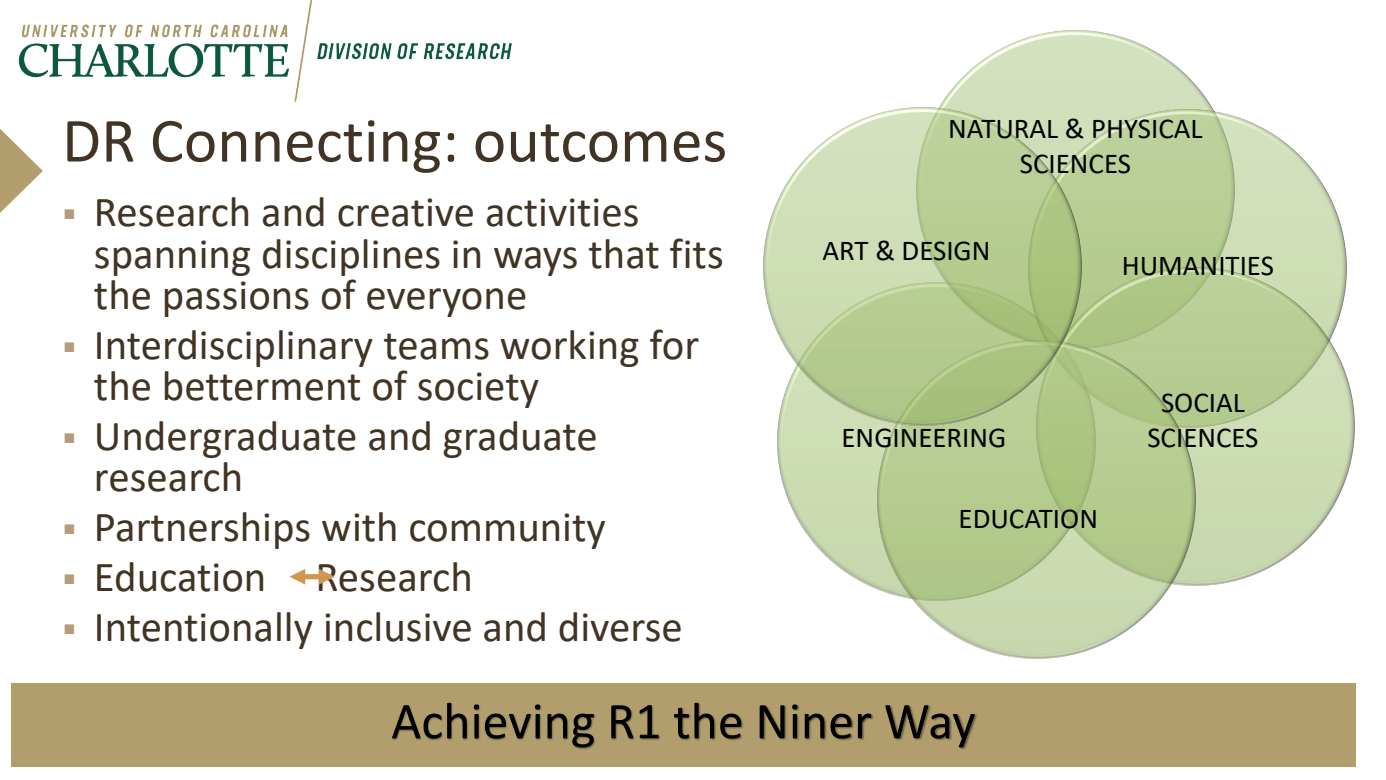
<style>
.page{position:relative;width:1386px;height:780px;background:#fff}
.page>*{position:absolute;margin:0;border:0;box-sizing:border-box;transform-origin:0 0}
.t1{font:63.52px "Calibri";color:#413424}
.t2{font:51.98px "Calibri";color:#000}
.t3{font:42.88px/41.2px "Calibri";color:#413424}
.t4{font:28.88px/34.6px "Calibri";color:#000;text-align:center}
.s1{color:#b69c7b}
</style>
<div class="page">
<img style="left:18px;top:0;width:494px;height:102px">
<svg style="left:0;top:129px;width:43px;height:84px"></svg>
<img style="left:777px;top:425px;width:100px;height:165px">
<div style="left:11px;top:683px;width:1344px;height:84px;background:#b19e6c"></div>
<img style="left:392px;top:703px;width:585px;height:47px">
<div style="left:302px;top:574px;width:19px;height:5px;background:#d19651"></div>
<svg style="left:319px;top:569px;width:16px;height:15px"></svg>
<svg style="left:289px;top:569px;width:16px;height:15px"></svg>
<img style="left:939px;top:30px;width:274px;height:79px">
<img style="left:1081px;top:109px;width:265px;height:158px">
<img style="left:1081px;top:267px;width:273px;height:318px">
<img style="left:877px;top:340px;width:318px;height:318px">
<img style="left:763px;top:107px;width:318px;height:318px">
<h2 class="t1" style="left:62px;top:96px;width:666px">DR Connecting: outcomes</h2>
<p class="t3" style="left:94px;top:190px;width:631px;text-indent:-32px"><span class="s1">▪</span> Research and creative activities spanning disciplines in ways that fits the passions of everyone</p>
<p class="t3" style="left:94px;top:322px;width:606px;text-indent:-32px"><span class="s1">▪</span> Interdisciplinary teams working for the betterment of society</p>
<p class="t3" style="left:94px;top:414px;width:505px;text-indent:-32px"><span class="s1">▪</span> Undergraduate and graduate research</p>
<p class="t3" style="left:62px;top:505px;width:545px"><span class="s1">▪</span> Partnerships with community</p>
<p class="t3" style="left:62px;top:554px;width:412px"><span class="s1">▪</span> Education Research</p>
<p class="t3" style="left:62px;top:604px;width:622px"><span class="s1">▪</span> Intentionally inclusive and diverse</p>
<p class="t4" style="left:948px;top:110px;width:256px">NATURAL &amp; PHYSICAL<br>SCIENCES</p>
<p class="t4" style="left:822px;top:232px;width:169px">ART &amp; DESIGN</p>
<p class="t4" style="left:1121px;top:247px;width:154px">HUMANITIES</p>
<p class="t4" style="left:841px;top:419px;width:166px">ENGINEERING</p>
<p class="t4" style="left:958px;top:500px;width:141px">EDUCATION</p>
<p class="t4" style="left:1147px;top:384px;width:113px">SOCIAL<br>SCIENCES</p>
<p class="t2" style="left:391px;top:684px;width:586px">Achieving R1 the Niner Way</p>
</div>
